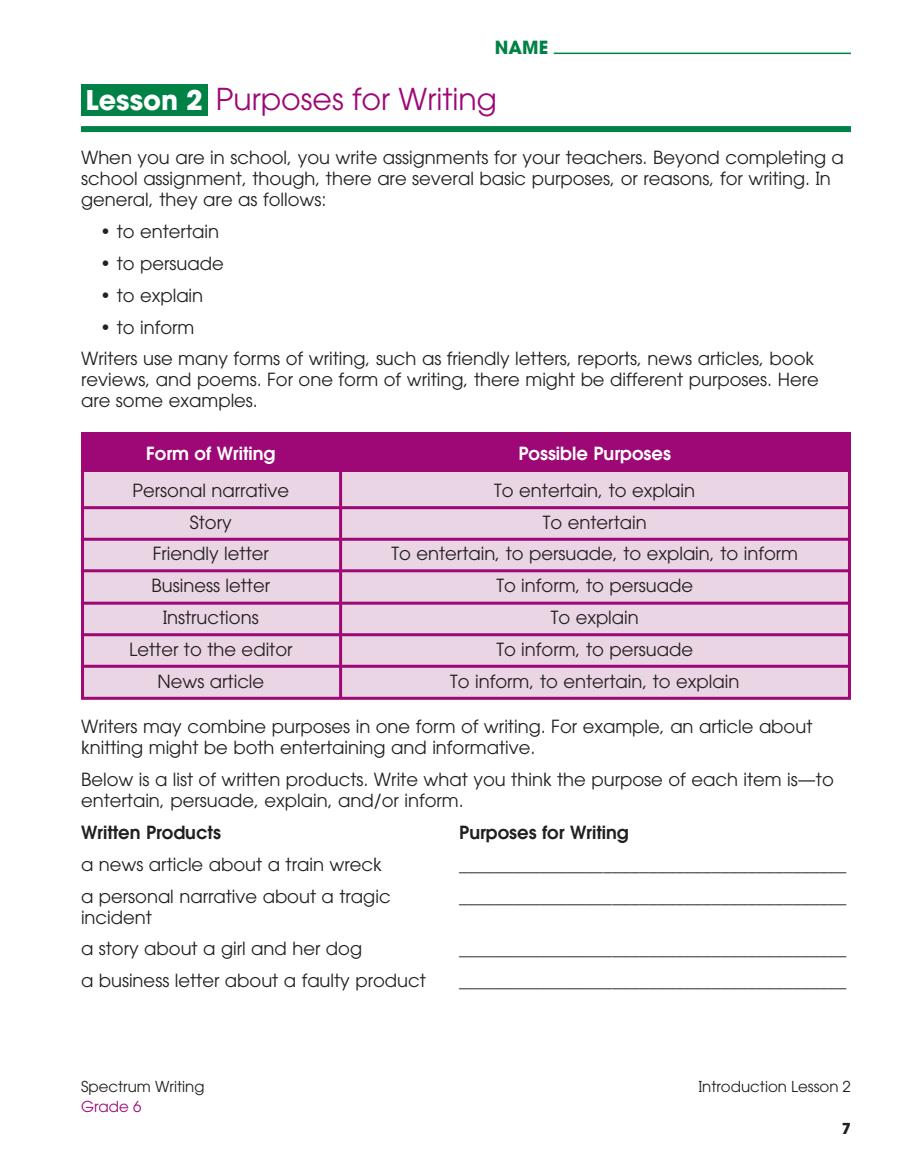
<style>
.page{position:relative;width:905px;height:1175px;background:#fff}
.page>*{position:absolute;margin:0;border:0;box-sizing:border-box;transform-origin:0 0}
.t1{font:30px "EDU Avant Garde Book";color:#9d0876}
.t2{font:18px/31.8px "EDU Avant Garde Book";color:#231f20}
.t3{font:18px "EDU Avant Garde Demi";color:#231f20}
.t4{font:18px "EDU Avant Garde Demi";color:#fff}
.t5{font:18px "EDU Avant Garde Bold";color:#008247}
.t6{font:18px "Comic Sans MS";color:#231f20}
.t7{font:15px "EDU Avant Garde Book";color:#231f20}
.t8{font:15px "EDU Avant Garde Book";color:#9d0876}
.t9{font:15px "EDU Avant Garde Bold";color:#231f20}
.s1{font-family:"EDU Avant Garde Bold";font-size:27px;color:#fff}
</style>
<div class="page">
<div style="left:81px;top:433px;width:769px;height:267px;background:#e9d5e3;border:3px solid #9d0876"></div>
<div style="left:81px;top:433px;width:769px;height:39px;background:#9d0876"></div>
<hr style="left:339px;top:470px;width:3px;height:229px;background:#9d0876">
<hr style="left:81px;top:506px;width:769px;height:3px;background:#9d0876">
<hr style="left:81px;top:538px;width:769px;height:3px;background:#9d0876">
<hr style="left:81px;top:569px;width:769px;height:3px;background:#9d0876">
<hr style="left:81px;top:601px;width:769px;height:3px;background:#9d0876">
<hr style="left:81px;top:633px;width:769px;height:3px;background:#9d0876">
<svg style="left:81px;top:664px;width:769px;height:4px;background:#af3a90"></svg>
<div style="left:81px;top:84px;width:126px;height:31px;background:#008247"></div>
<hr style="left:553px;top:53px;width:297px;height:1px;background:#008247">
<div style="left:81px;top:126px;width:769px;height:6px;background:#008247"></div>
<p class="t5" style="left:495px;top:36px;width:55px">NAME</p>
<h1 class="t1" style="left:86px;top:81px;width:413px"><span class="s1">Lesson 2</span> Purposes for Writing</h1>
<p class="t2" style="left:81px;top:147px;width:764px;line-height:21px">When you are in school, you write assignments for your teachers Beyond completing a school assignment, though, there are several basic purposes, or reasons, for writing In general, they are as follows:</p>
<p class="t2" style="left:100px;top:216px;width:120px">• to entertain</p>
<p class="t2" style="left:100px;top:247px;width:125px">• to persuade</p>
<p class="t2" style="left:100px;top:279px;width:105px">• to explain</p>
<p class="t2" style="left:81px;top:311px;width:734px;text-indent:19px">• to inform<br>Writers use many forms of writing, such as friendly letters, reports, news articles, book</p>
<p class="t2" style="left:81px;top:369px;width:739px;line-height:21px">reviews, and poems For one form of writing, there might be different purposes Here are some examples</p>
<p class="t2" style="left:672px;top:163px;width:3px">.</p>
<p class="t4" style="left:146px;top:441px;width:131px">Form of Writing</p>
<p class="t4" style="left:518px;top:441px;width:154px">Possible Purposes</p>
<p class="t2" style="left:129px;top:474px;width:165px;text-align:center">Personal narrative<br>Story<br>Friendly letter<br>Business letter<br>Instructions<br>Letter to the editor<br>News article</p>
<p class="t2" style="left:391px;top:474px;width:408px;text-align:center">To entertain, to explain<br>To entertain<br>To entertain, to persuade, to explain, to inform<br>To inform, to persuade<br>To explain<br>To inform, to persuade<br>To inform, to entertain, to explain</p>
<p class="t2" style="left:81px;top:716px;width:732px;line-height:21px">Writers may combine purposes in one form of writing For example, an article about knitting might be both entertaining and informative</p>
<p class="t2" style="left:81px;top:769px;width:754px;line-height:21px">Below is a list of written products Write what you think the purpose of each item is—to entertain, persuade, explain, and/or inform</p>
<p class="t3" style="left:81px;top:820px;width:141px">Written Products</p>
<p class="t3" style="left:459px;top:820px;width:171px">Purposes for Writing</p>
<p class="t2" style="left:81px;top:848px;width:302px">a news article about a train wreck</p>
<p class="t2" style="left:459px;top:848px;width:388px">___________________________________________</p>
<p class="t2" style="left:81px;top:880px;width:311px">a personal narrative about a tragic</p>
<p class="t2" style="left:459px;top:880px;width:388px">___________________________________________</p>
<p class="t2" style="left:81px;top:901px;width:283px">incident<br>a story about a girl and her dog</p>
<p class="t2" style="left:459px;top:933px;width:388px">___________________________________________</p>
<p class="t2" style="left:81px;top:964px;width:346px">a business letter about a faulty product</p>
<p class="t2" style="left:459px;top:964px;width:388px">___________________________________________</p>
<p class="t6" style="left:73px;top:933px;width:22px">-</p>
<p class="t7" style="left:81px;top:1078px;width:125px">Spectrum Writing</p>
<p class="t8" style="left:81px;top:1097px;width:62px">Grade 6</p>
<p class="t7" style="left:699px;top:1078px;width:153px">Introduction Lesson 2</p>
<p class="t9" style="left:841px;top:1119px;width:11px">7</p>
</div>
